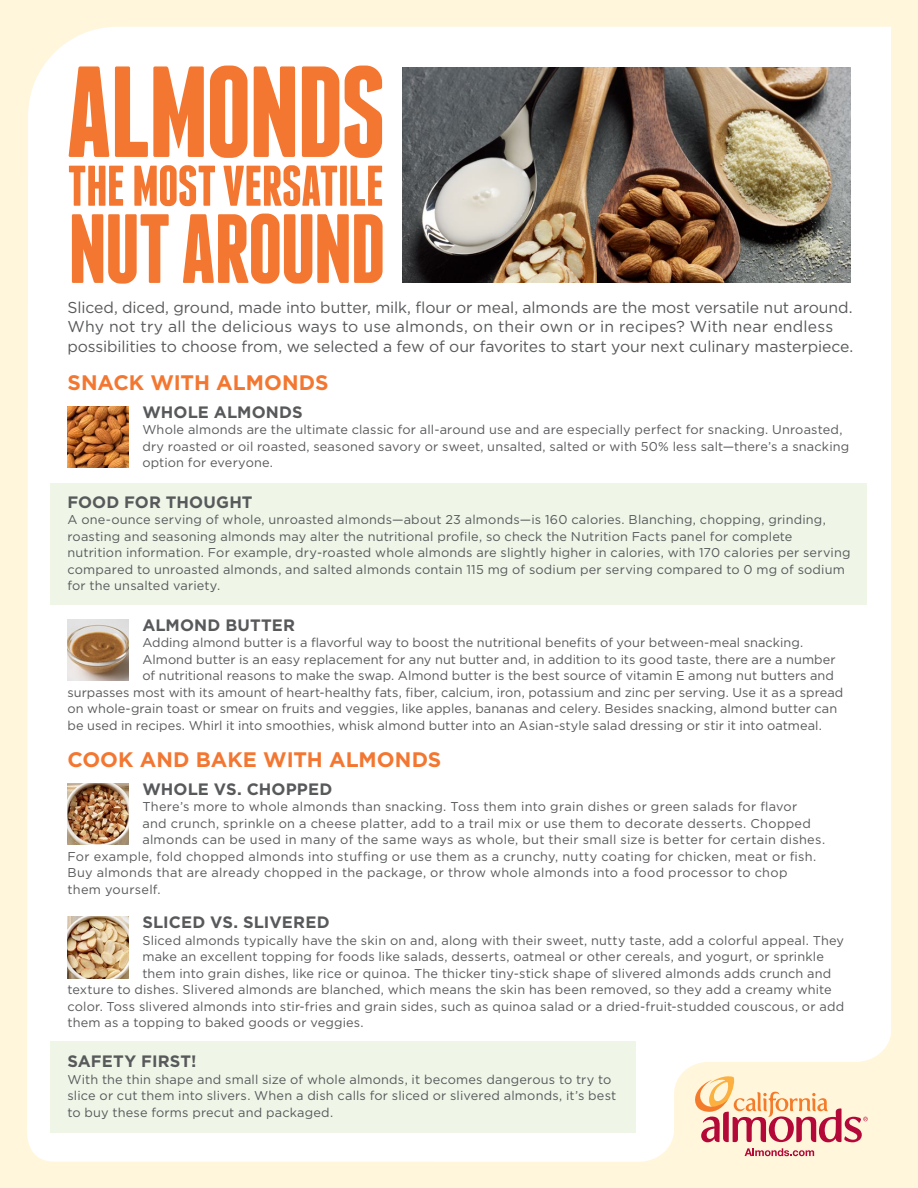
<style>
.page{position:relative;width:918px;height:1188px;background:#fff6dc}
.page>*{position:absolute;margin:0;border:0;box-sizing:border-box;transform-origin:0 0}
.t1{font:700 129.3px "Franchise";letter-spacing:-.03em;color:#f37731}
.t2{font:700 98.1px "Franchise";letter-spacing:-.03em;color:#f37731}
.t3{font:700 57.3px "Franchise";letter-spacing:-.02em;color:#f37731}
.t4{font:700 21px "Gotham";color:#f37731}
.t5{font:700 16.5px "Gotham";letter-spacing:.01em;color:#58595b}
.t6{font:15.75px/19.5px "Gotham";letter-spacing:-.005em;color:#58595b}
.t7{font:12.75px/16.5px "Gotham";letter-spacing:.01em;color:#58595b}
</style>
<div class="page">
<div style="left:27px;top:27px;width:864px;height:1135px;background:#fff"></div>
<svg style="left:692px;top:1074px;width:176px;height:68px"></svg>
<svg style="left:745px;top:1148px;width:69px;height:8px"></svg>
<img style="left:403px;top:68px;width:447px;height:215px">
<div style="left:51px;top:483px;width:816px;height:121px;background:#eff6e8"></div>
<div style="left:51px;top:1042px;width:585px;height:91px;background:#eff6e8"></div>
<img style="left:68px;top:619px;width:61px;height:61px">
<img style="left:68px;top:406px;width:61px;height:61px">
<img style="left:68px;top:783px;width:61px;height:61px">
<img style="left:68px;top:917px;width:61px;height:61px">
<h1 class="t1" style="left:66px;top:51px;width:321px">ALMONDS</h1>
<h3 class="t3" style="left:68px;top:159px;width:318px">THE MOST VERSATILE</h3>
<h2 class="t2" style="left:68px;top:203px;width:320px">NUT AROUND</h2>
<p class="t6" style="left:68px;top:297px;width:787px">Sliced, diced, ground, made into butter, milk, flour or meal, almonds are the most versatile nut around.<br>Why not try all the delicious ways to use almonds, on their own or in recipes? With near endless possibilities to choose from, we selected a few of our favorites to start your next culinary masterpiece.</p>
<h3 class="t4" style="left:68px;top:371px;width:263px">SNACK WITH ALMONDS</h3>
<p class="t5" style="left:142px;top:402px;width:162px">WHOLE ALMONDS</p>
<p class="t7" style="left:142px;top:421px;width:709px">Whole almonds are the ultimate classic for all-around use and are especially perfect for snacking. Unroasted, dry roasted or oil roasted, seasoned savory or sweet, unsalted, salted or with 50% less salt—there’s a snacking option for everyone.</p>
<p class="t5" style="left:68px;top:492px;width:187px">FOOD FOR THOUGHT</p>
<p class="t7" style="left:68px;top:511px;width:785px">A one-ounce serving of whole, unroasted almonds—about 23 almonds—is 160 calories. Blanching, chopping, grinding, roasting and seasoning almonds may alter the nutritional profile, so check the Nutrition Facts panel for complete<br>nutrition information. For example, dry-roasted whole almonds are slightly higher in calories, with 170 calories per serving compared to unroasted almonds, and salted almonds contain 115 mg of sodium per serving compared to 0 mg of sodium for the unsalted variety.</p>
<p class="t5" style="left:142px;top:615px;width:154px">ALMOND BUTTER</p>
<p class="t7" style="left:142px;top:634px;width:662px">Adding almond butter is a flavorful way to boost the nutritional benefits of your between-meal snacking.</p>
<p class="t7" style="left:142px;top:651px;width:695px">Almond butter is an easy replacement for any nut butter and, in addition to its good taste, there are a number</p>
<p class="t7" style="left:142px;top:667px;width:693px">of nutritional reasons to make the swap. Almond butter is the best source of vitamin E among nut butters and</p>
<p class="t7" style="left:68px;top:684px;width:777px">surpasses most with its amount of heart-healthy fats, fiber, calcium, iron, potassium and zinc per serving. Use it as a spread</p>
<p class="t7" style="left:68px;top:700px;width:771px">on whole-grain toast or smear on fruits and veggies, like apples, bananas and celery. Besides snacking, almond butter can</p>
<p class="t7" style="left:68px;top:717px;width:756px">be used in recipes. Whirl it into smoothies, whisk almond butter into an Asian-style salad dressing or stir it into oatmeal.</p>
<h3 class="t4" style="left:68px;top:747px;width:375px">COOK AND BAKE WITH ALMONDS</h3>
<p class="t5" style="left:142px;top:779px;width:192px">WHOLE VS. CHOPPED</p>
<p class="t7" style="left:142px;top:798px;width:657px">There’s more to whole almonds than snacking. Toss them into grain dishes or green salads for flavor</p>
<p class="t7" style="left:142px;top:815px;width:670px">and crunch, sprinkle on a cheese platter, add to a trail mix or use them to decorate desserts. Chopped</p>
<p class="t7" style="left:142px;top:831px;width:684px">almonds can be used in many of the same ways as whole, but their small size is better for certain dishes.</p>
<p class="t7" style="left:68px;top:848px;width:750px">For example, fold chopped almonds into stuffing or use them as a crunchy, nutty coating for chicken, meat or fish.</p>
<p class="t7" style="left:68px;top:864px;width:721px">Buy almonds that are already chopped in the package, or throw whole almonds into a food processor to chop</p>
<p class="t7" style="left:68px;top:881px;width:95px">them yourself.</p>
<p class="t5" style="left:142px;top:913px;width:189px">SLICED VS. SLIVERED</p>
<p class="t7" style="left:142px;top:932px;width:703px">Sliced almonds typically have the skin on and, along with their sweet, nutty taste, add a colorful appeal. They</p>
<p class="t7" style="left:142px;top:948px;width:683px">make an excellent topping for foods like salads, desserts, oatmeal or other cereals, and yogurt, or sprinkle</p>
<p class="t7" style="left:142px;top:965px;width:691px">them into grain dishes, like rice or quinoa. The thicker tiny-stick shape of slivered almonds adds crunch and</p>
<p class="t7" style="left:68px;top:981px;width:766px">texture to dishes. Slivered almonds are blanched, which means the skin has been removed, so they add a creamy white</p>
<p class="t7" style="left:68px;top:998px;width:778px">color. Toss slivered almonds into stir-fries and grain sides, such as quinoa salad or a dried-fruit-studded couscous, or add</p>
<p class="t7" style="left:68px;top:1014px;width:298px">them as a topping to baked goods or veggies.</p>
<p class="t5" style="left:68px;top:1052px;width:131px">SAFETY FIRST!</p>
<p class="t7" style="left:68px;top:1071px;width:550px">With the thin shape and small size of whole almonds, it becomes dangerous to try to slice or cut them into slivers. When a dish calls for sliced or slivered almonds, it’s best to buy these forms precut and packaged.</p>
</div>
